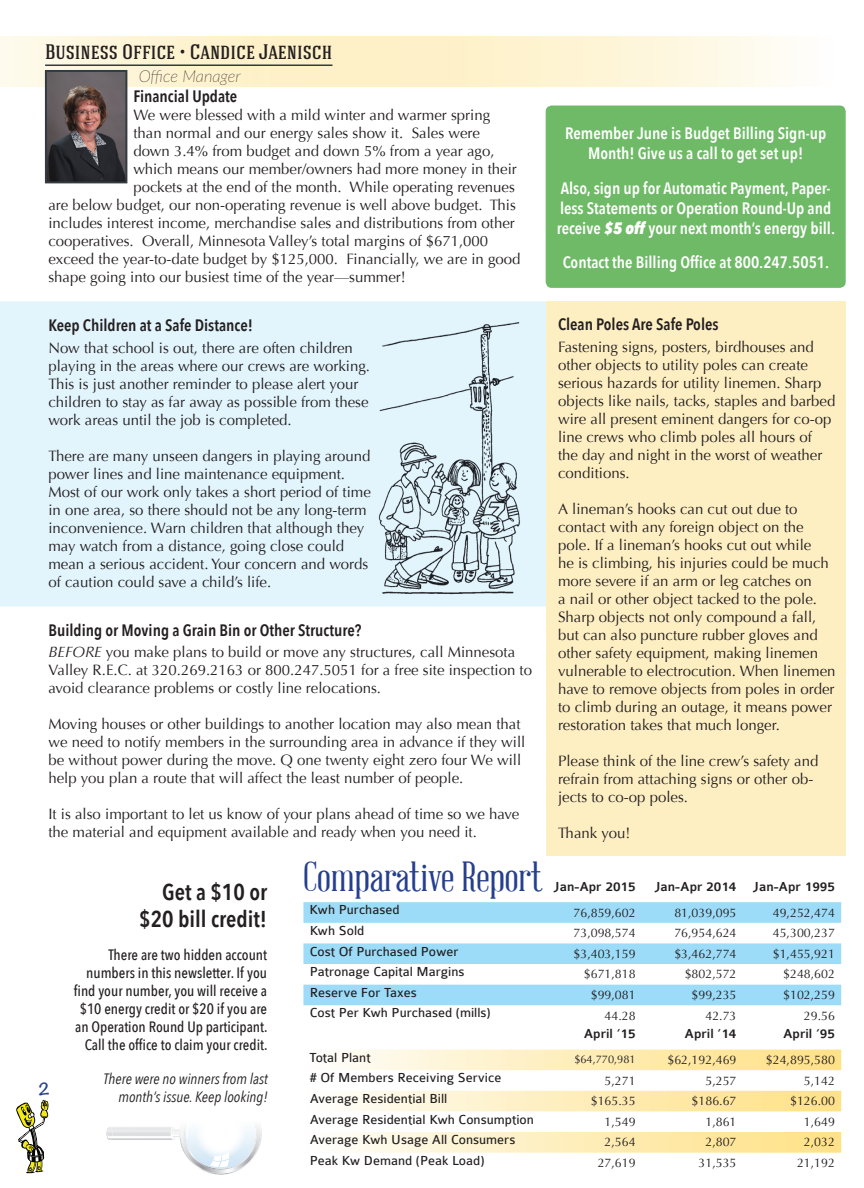
<style>
.page{position:relative;width:864px;height:1188px;background:#fff}
.page>*{position:absolute;margin:0;border:0;box-sizing:border-box;transform-origin:0 0}
.t1{font:41.1px "Abraham Lincoln";color:#253f8e}
.t2{font:600 22.95px/27.5px "Avenir Next Condensed";color:#231f20;text-align:right}
.t3{font:500 21px "Hagin Caps";color:#231f20}
.t4{font:600 16.5px/19.8px "Avenir Next Condensed";color:#fff;text-align:center}
.t5{font:600 16.5px "Avenir Next Condensed";color:#231f20}
.t6{font:italic 100 16.5px "Lato";letter-spacing:-.005em;color:#231f20}
.t7{font:15px/18px "Optima";color:#231f20}
.t8{font:500 15px/18px "Avenir Next Condensed";color:#231f20;text-align:right}
.t9{font:italic 15px/18px "Avenir Next Condensed";color:#231f20;text-align:right}
.t10{font:700 15px "Noteworthy";color:#253f8e}
.t11{font:13.95px "Colaborate";color:#231f20}
.t12{font:500 13.95px "Colaborate";color:#231f20}
.t13{font:12.45px "Optima";color:#231f20}
.t14{font:11.1px "Optima";color:#231f20}
.s1{font-style:italic}
.s2{font-weight:800;font-style:italic}
</style>
<div class="page">
<img style="left:48px;top:73px;width:76px;height:107px">
<div style="left:45px;top:70px;width:82px;height:113px;border:2px solid #333a40"></div>
<hr style="left:45px;top:64px;width:287px;height:2px;background:#333a40">
<svg style="left:303px;top:902px;width:538px;height:103px;fill:#9cdcf8"></svg>
<svg style="left:344px;top:1050px;width:497px;height:103px"></svg>
<svg style="left:107px;top:1127px;width:5px;height:13px"></svg>
<img style="left:202px;top:1127px;width:60px;height:48px">
<img style="left:182px;top:1126px;width:77px;height:44px">
<img style="left:185px;top:1125px;width:71px;height:44px">
<svg style="left:210px;top:1152px;width:19px;height:15px"></svg>
<svg style="left:171px;top:1125px;width:59px;height:15px"></svg>
<div style="left:546px;top:106px;width:300px;height:182px;background:#6eba66;border-radius:6px"></div>
<div style="left:0;top:301px;width:546px;height:305px;background:#e2f4fc"></div>
<img style="left:378px;top:320px;width:145px;height:278px">
<div style="left:546px;top:301px;width:300px;height:555px;background:#feefc3"></div>
<svg style="left:16px;top:1100px;width:32px;height:73px"></svg>
<h3 class="t3" style="left:45px;top:38px;width:289px">Business Office • Candice Jaenisch</h3>
<p class="t6" style="left:139px;top:65px;width:104px">Office Manager</p>
<p class="t5" style="left:133px;top:82px;width:105px">Financial Update</p>
<p class="t7" style="left:133px;top:106px;width:358px">We were blessed with a mild winter and warmer spring</p>
<p class="t7" style="left:133px;top:124px;width:348px">than normal and our energy sales show it. Sales were</p>
<p class="t7" style="left:133px;top:142px;width:363px">down 3.4% from budget and down 5% from a year ago,</p>
<p class="t7" style="left:133px;top:160px;width:385px">which means our member/owners had more money in their</p>
<p class="t7" style="left:133px;top:178px;width:383px">pockets at the end of the month. While operating revenues</p>
<p class="t7" style="left:48px;top:196px;width:469px">are below budget, our non-operating revenue is well above budget. This</p>
<p class="t7" style="left:48px;top:214px;width:468px">includes interest income, merchandise sales and distributions from other</p>
<p class="t7" style="left:48px;top:232px;width:441px">cooperatives. Overall, Minnesota Valley’s total margins of $671,000</p>
<p class="t7" style="left:48px;top:250px;width:474px">exceed the year-to-date budget by $125,000. Financially, we are in good</p>
<p class="t7" style="left:48px;top:268px;width:359px">shape going into our busiest time of the year—summer!</p>
<p class="t5" style="left:48px;top:311px;width:206px">Keep Children at a Safe Distance!</p>
<p class="t7" style="left:48px;top:339px;width:323px">Now that school is out, there are often children playing in the areas where our crews are working.<br>This is just another reminder to please alert your children to stay as far away as possible from these work areas until the job is completed.</p>
<p class="t7" style="left:48px;top:447px;width:324px">There are many unseen dangers in playing around power lines and line maintenance equipment.<br>Most of our work only takes a short period of time in one area, so there should not be any long-term inconvenience. Warn children that although they may watch from a distance, going close could mean a serious accident. Your concern and words of caution could save a child’s life.</p>
<p class="t5" style="left:48px;top:616px;width:314px">Building or Moving a Grain Bin or Other Structure?</p>
<p class="t7" style="left:48px;top:643px;width:485px"><span class="s1">BEFORE</span> you make plans to build or move any structures, call Minnesota<br>Valley R.E.C. at 320.269.2163 or 800.247.5051 for a free site inspection to avoid clearance problems or costly line relocations.</p>
<p class="t7" style="left:48px;top:715px;width:478px">Moving houses or other buildings to another location may also mean that we need to notify members in the surrounding area in advance if they will be without power during the move. Q one twenty eight zero four We will help you plan a route that will affect the least number of people.</p>
<p class="t7" style="left:48px;top:805px;width:472px">It is also important to let us know of your plans ahead of time so we have the material and equipment available and ready when you need it.</p>
<p class="t4" style="left:565px;top:123px;width:263px">Remember June is Budget Billing Sign-up<br>Month! Give us a call to get set up!</p>
<p class="t4" style="left:557px;top:178px;width:280px;text-align:left">Also, sign up for Automatic Payment, Paper&shy;less Statements or Operation Round-Up and receive <span class="s2">$5 off</span> your next month’s energy bill.</p>
<p class="t4" style="left:563px;top:252px;width:268px">Contact the Billing Office at 800.247.5051.</p>
<p class="t5" style="left:558px;top:310px;width:162px">Clean Poles Are Safe Poles</p>
<p class="t7" style="left:558px;top:338px;width:279px">Fastening signs, posters, birdhouses and other objects to utility poles can create serious hazards for utility linemen. Sharp objects like nails, tacks, staples and barbed wire all present eminent dangers for co-op line crews who climb poles all hours of the day and night in the worst of weather conditions.</p>
<p class="t7" style="left:558px;top:500px;width:279px">A lineman’s hooks can cut out due to contact with any foreign object on the pole. If a lineman’s hooks cut out while<br>he is climbing, his injuries could be much more severe if an arm or leg catches on<br>a nail or other object tacked to the pole.<br>Sharp objects not only compound a fall, but can also puncture rubber gloves and other safety equipment, making linemen vulnerable to electrocution. When linemen have to remove objects from poles in order to climb during an outage, it means power restoration takes that much longer.</p>
<p class="t7" style="left:558px;top:752px;width:262px">Please think of the line crew’s safety and refrain from attaching signs or other ob&shy;jects to co-op poles.</p>
<p class="t7" style="left:558px;top:824px;width:74px">Thank you!</p>
<p class="t10" style="left:39px;top:1076px;width:13px">2</p>
<h2 class="t2" style="left:139px;top:877px;width:129px">Get a $10 or $20 bill credit!</h2>
<p class="t8" style="left:74px;top:946px;width:195px">There are two hidden account numbers in this newsletter. If you find your number, you will receive a $10 energy credit or $20 if you are an Operation Round Up participant.<br>Call the office to claim your credit.</p>
<p class="t9" style="left:104px;top:1070px;width:166px">There were no winners from last month’s issue. Keep looking!</p>
<h1 class="t1" style="left:303px;top:855px;width:240px">Comparative Report</h1>
<p class="t12" style="left:554px;top:879px;width:84px">Jan-Apr 2015</p>
<p class="t12" style="left:654px;top:879px;width:182px">Jan-Apr 2014 Jan-Apr 1995</p>
<p class="t11" style="left:310px;top:903px;width:91px">Kwh Purchased</p>
<p class="t13" style="left:574px;top:905px;width:64px">76,859,602</p>
<p class="t13" style="left:674px;top:905px;width:64px">81,039,095</p>
<p class="t13" style="left:773px;top:905px;width:64px">49,252,474</p>
<p class="t11" style="left:310px;top:923px;width:56px">Kwh Sold</p>
<p class="t13" style="left:574px;top:926px;width:64px">73,098,574</p>
<p class="t13" style="left:674px;top:926px;width:64px">76,954,624</p>
<p class="t13" style="left:773px;top:926px;width:64px">45,300,237</p>
<p class="t11" style="left:310px;top:944px;width:150px">Cost Of Purchased Power</p>
<p class="t13" style="left:574px;top:946px;width:64px">$3,403,159</p>
<p class="t13" style="left:674px;top:946px;width:64px">$3,462,774</p>
<p class="t13" style="left:773px;top:946px;width:64px">$1,455,921</p>
<p class="t11" style="left:310px;top:965px;width:156px">Patronage Capital Margins</p>
<p class="t13" style="left:584px;top:967px;width:53px">$671,818</p>
<p class="t13" style="left:685px;top:967px;width:53px">$802,572</p>
<p class="t13" style="left:783px;top:967px;width:53px">$248,602</p>
<p class="t11" style="left:310px;top:985px;width:109px">Reserve For Taxes</p>
<p class="t13" style="left:591px;top:988px;width:46px">$99,081</p>
<p class="t13" style="left:692px;top:988px;width:46px">$99,235</p>
<p class="t13" style="left:783px;top:988px;width:53px">$102,259</p>
<p class="t11" style="left:310px;top:1006px;width:183px">Cost Per Kwh Purchased (mills)</p>
<p class="t13" style="left:605px;top:1008px;width:33px">44.28</p>
<p class="t13" style="left:705px;top:1008px;width:33px">42.73</p>
<p class="t13" style="left:804px;top:1008px;width:33px">29.56</p>
<p class="t12" style="left:584px;top:1026px;width:53px">April ‘15</p>
<p class="t12" style="left:685px;top:1026px;width:53px">April ‘14</p>
<p class="t12" style="left:783px;top:1026px;width:53px">April ‘95</p>
<p class="t11" style="left:310px;top:1050px;width:63px">Total Plant</p>
<p class="t14" style="left:574px;top:1052px;width:63px">$64,770,981</p>
<p class="t13" style="left:667px;top:1053px;width:71px">$62,192,469</p>
<p class="t13" style="left:766px;top:1053px;width:71px">$24,895,580</p>
<p class="t11" style="left:310px;top:1071px;width:193px"># Of Members Receiving Service</p>
<p class="t13" style="left:605px;top:1073px;width:33px">5,271</p>
<p class="t13" style="left:705px;top:1073px;width:33px">5,257</p>
<p class="t13" style="left:804px;top:1073px;width:33px">5,142</p>
<p class="t11" style="left:310px;top:1091px;width:139px">Average Residential Bill</p>
<p class="t13" style="left:591px;top:1094px;width:46px">$165.35</p>
<p class="t13" style="left:692px;top:1094px;width:46px">$186.67</p>
<p class="t13" style="left:790px;top:1094px;width:46px">$126.00</p>
<p class="t11" style="left:310px;top:1112px;width:226px">Average Residential Kwh Consumption</p>
<p class="t13" style="left:605px;top:1114px;width:33px">1,549</p>
<p class="t13" style="left:705px;top:1114px;width:33px">1,861</p>
<p class="t13" style="left:804px;top:1114px;width:33px">1,649</p>
<p class="t11" style="left:310px;top:1133px;width:207px">Average Kwh Usage All Consumers</p>
<p class="t13" style="left:605px;top:1135px;width:33px">2,564</p>
<p class="t13" style="left:705px;top:1135px;width:33px">2,807</p>
<p class="t13" style="left:804px;top:1135px;width:33px">2,032</p>
<p class="t11" style="left:310px;top:1153px;width:176px">Peak Kw Demand (Peak Load)</p>
<p class="t13" style="left:598px;top:1156px;width:39px">27,619</p>
<p class="t13" style="left:699px;top:1156px;width:39px">31,535</p>
<p class="t13" style="left:797px;top:1156px;width:39px">21,192</p>
</div>
